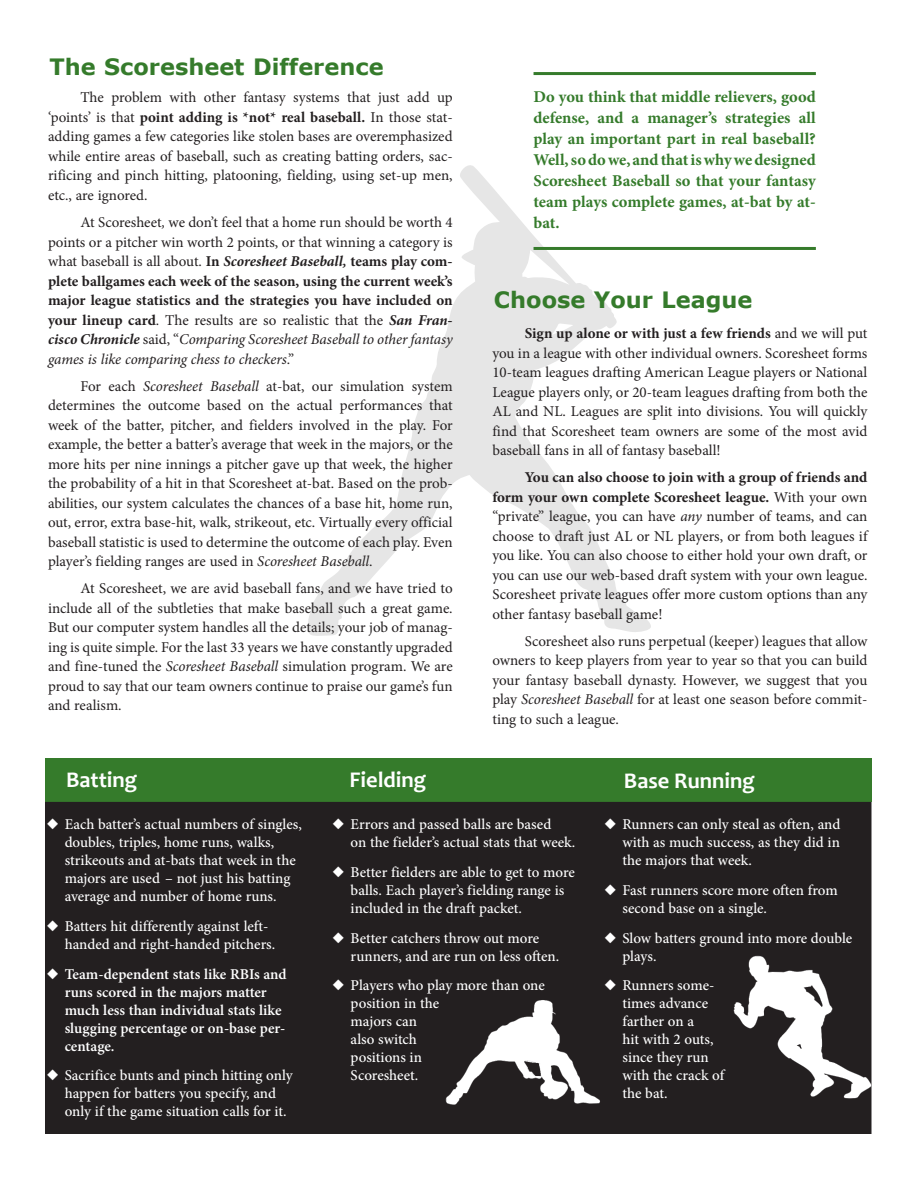
<style>
.page{position:relative;width:918px;height:1188px;background:#fff}
.page>*{position:absolute;margin:0;border:0;box-sizing:border-box;transform-origin:0 0}
.PULL_QUOTE{font:700 22.5px "Verdana";color:#357b2b}
.t1{font:700 22.5px "Candara";color:#fff}
.no_indent{font:700 16.5px/21px "Minion Pro";color:#357b2b;text-align:justify}
.body_text{font:15px/19.5px "Minion Pro";letter-spacing:-.005em;color:#231f20;text-align:justify}
.body_text-2{font:500 15px/18px "Minion Pro";letter-spacing:-.005em;color:#fff}
.body_text-3{font:600 15px/18px "Minion Pro";color:#fff}
.s1{font-weight:700}
.s2{font-style:italic}
.s3{font-weight:700;font-style:italic}
</style>
<div class="page">
<svg style="left:308px;top:165px;width:343px;height:471px"></svg>
<div style="left:45px;top:758px;width:826px;height:44px;background:#357b2b"></div>
<div style="left:46px;top:803px;width:825px;height:330px;background:#231f20"></div>
<div style="left:45px;top:802px;width:827px;height:332px;border:2px solid #231f20"></div>
<img style="left:445px;top:1000px;width:155px;height:105px">
<img style="left:733px;top:946px;width:139px;height:156px">
<hr style="left:534px;top:72px;width:282px;height:3px;background:#357b2b">
<hr style="left:534px;top:247px;width:282px;height:3px;background:#357b2b">
<p class="PULL_QUOTE" style="left:50px;top:52px;width:336px">The Scoresheet Difference</p>
<p class="body_text" style="left:48px;top:88px;width:406px;text-indent:32px">The problem with other fantasy systems that just add up ‘points’ is that <span class="s1">point adding is *not* real baseball.</span> In those stat&shy;adding games a few categories like stolen bases are overemphasized while entire areas of baseball, such as creating batting orders, sac&shy;rificing and pinch hitting, platooning, fielding, using set-up men, etc., are ignored.</p>
<p class="body_text" style="left:48px;top:213px;width:406px;text-indent:32px">At Scoresheet<span class="s2">,</span> we don’t feel that a home run should be worth 4 points or a pitcher win worth 2 points, or that winning a category is what baseball is all about. <span class="s1">In</span> <span class="s3">Scoresheet Baseball,</span> <span class="s1">teams play com&shy;plete ballgames each week of the season, using the current week’s major league statistics and the strategies you have included on your lineup card</span>. The results are so realistic that the <span class="s3">San Fran&shy;cisco Chronicle</span> said, “<span class="s2">Comparing Scoresheet Baseball to other fantasy games is like comparing chess to checkers</span>.”</p>
<p class="body_text" style="left:48px;top:376px;width:406px;text-indent:32px">For each <span class="s2">Scoresheet Baseball</span> at-bat, our simulation system determines the outcome based on the actual performances that week of the batter, pitcher, and fielders involved in the play. For example, the better a batter’s average that week in the majors, or the more hits per nine innings a pitcher gave up that week, the higher the probability of a hit in that Scoresheet at-bat. Based on the prob&shy;abilities, our system calculates the chances of a base hit, home run, out, error, extra base-hit, walk, strikeout, etc. Virtually every official baseball statistic is used to determine the outcome of each play. Even player’s fielding ranges are used in <span class="s2">Scoresheet Baseball</span>.</p>
<p class="body_text" style="left:48px;top:579px;width:406px;text-indent:32px">At Scoresheet, we are avid baseball fans, and we have tried to include all of the subtleties that make baseball such a great game.<br>But our computer system handles all the details; your job of manag&shy;ing is quite simple. For the last 33 years we have constantly upgraded and fine-tuned the <span class="s2">Scoresheet Baseball</span> simulation program. We are proud to say that our team owners continue to praise our game’s fun and realism.</p>
<p class="t1" style="left:66px;top:766px;width:73px">Batting</p>
<p class="t1" style="left:350px;top:766px;width:78px">Fielding</p>
<p class="no_indent" style="left:534px;top:86px;width:284px">Do you think that middle relievers, good defense, and a manager’s strategies all play an important part in real baseball?<br>Well, so do we, and that is why we designed Scoresheet Baseball so that your fantasy team plays complete games, at-bat by at&shy;bat.</p>
<p class="PULL_QUOTE" style="left:494px;top:285px;width:260px">Choose Your League</p>
<p class="body_text" style="left:492px;top:324px;width:377px;text-indent:32px"><span class="s1">Sign up alone or with just a few friends</span> and we will put you in a league with other individual owners. Scoresheet forms 10-team leagues drafting American League players or National League players only, or 20-team leagues drafting from both the AL and NL. Leagues are split into divisions. You will quickly find that Scoresheet team owners are some of the most avid baseball fans in all of fantasy baseball!</p>
<p class="body_text" style="left:492px;top:468px;width:377px;text-indent:32px"><span class="s1">You can also choose to join with a group of friends and form your own complete Scoresheet league.</span> With your own “private” league, you can have <span class="s2">any</span> number of teams, and can choose to draft just AL or NL players, or from both leagues if you like. You can also choose to either hold your own draft, or you can use our web-based draft system with your own league.<br>Scoresheet private leagues offer more custom options than any other fantasy baseball game!</p>
<p class="body_text" style="left:492px;top:631px;width:377px;text-indent:32px">Scoresheet also runs perpetual (keeper) leagues that allow owners to keep players from year to year so that you can build your fantasy baseball dynasty. However, we suggest that you play <span class="s2">Scoresheet Baseball</span> for at least one season before commit&shy;ting to such a league.</p>
<p class="t1" style="left:624px;top:767px;width:133px">Base Running</p>
<p class="body_text-2" style="left:65px;top:815px;width:239px;text-indent:-18px">◆ Each batter’s actual numbers of singles, doubles, triples, home runs, walks, strikeouts and at-bats that week in the majors are used – not just his batting average and number of home runs.</p>
<p class="body_text-2" style="left:65px;top:917px;width:212px;text-indent:-18px">◆ Batters hit differently against left&shy;handed and right-handed pitchers.</p>
<p class="body_text-3" style="left:65px;top:965px;width:224px;text-indent:-18px">◆ Team-dependent stats like RBIs and runs scored in the majors matter much less than individual stats like slugging percentage or on-base per&shy;centage.</p>
<p class="body_text-2" style="left:65px;top:1067px;width:230px;text-indent:-18px">◆ Sacrifice bunts and pinch hitting only happen for batters you specify, and only if the game situation calls for it.</p>
<p class="body_text-2" style="left:351px;top:815px;width:226px;text-indent:-18px">◆ Errors and passed balls are based<br>on the fielder’s actual stats that week.</p>
<p class="body_text-2" style="left:351px;top:863px;width:226px;text-indent:-18px">◆ Better fielders are able to get to more balls. Each player’s fielding range is included in the draft packet.</p>
<p class="body_text-2" style="left:351px;top:929px;width:210px;text-indent:-18px">◆ Better catchers throw out more runners, and are run on less often.</p>
<p class="body_text-2" style="left:351px;top:977px;width:196px;text-indent:-18px">◆ Players who play more than one position in the<br>majors can<br>also switch<br>positions in<br>Scoresheet.</p>
<p class="body_text-2" style="left:622px;top:815px;width:220px;text-align:justify;text-indent:-18px">◆ Runners can only steal as often, and with as much success, as they did in the majors that week.</p>
<p class="body_text-2" style="left:622px;top:881px;width:217px;text-indent:-18px">◆ Fast runners score more often from second base on a single.</p>
<p class="body_text-2" style="left:622px;top:929px;width:231px;text-indent:-18px">◆ Slow batters ground into more double plays.</p>
<p class="body_text-2" style="left:622px;top:977px;width:103px;text-indent:-18px">◆ Runners some&shy;times advance farther on a<br>hit with 2 outs, since they run with the crack of the bat.</p>
</div>
